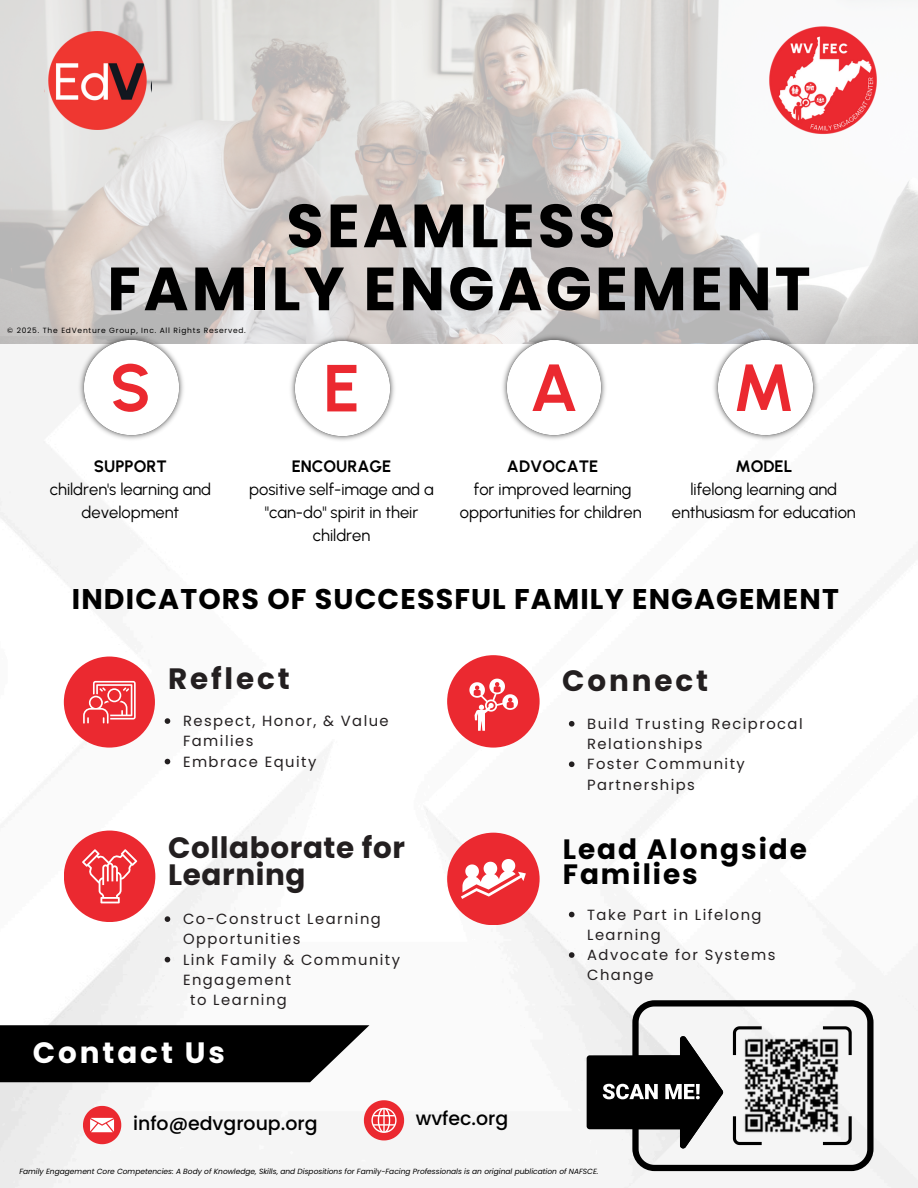
<style>
.page{position:relative;width:918px;height:1188px;background:#fff}
.page>*{position:absolute;margin:0;border:0;box-sizing:border-box;transform-origin:0 0}
.t1{font:700 66.45px "Urbanist";color:#eb2930}
.t2{font:700 60.9px/63px "Poppins";letter-spacing:.05em;color:#000;text-align:center}
.t3{font:700 29.4px/27px "Poppins";letter-spacing:.02em;color:#231f20}
.t4{font:700 29.4px "Poppins";letter-spacing:.1em;color:#231f20}
.t5{font:700 29.4px "Poppins";letter-spacing:.1em;color:#fff}
.t6{font:700 28.5px "Poppins";letter-spacing:.04em;color:#000}
.t7{font:700 27.9px/24.8px "Poppins";letter-spacing:.07em;color:#000}
.t8{font:500 18.9px "Poppins";color:#000}
.t9{font:16.5px/23px "Urbanist";color:#000;text-align:center}
.t10{font:14.7px/20.2px "Poppins";letter-spacing:.1em;color:#231f20}
.t11{font:italic 7.5px "Poppins";color:#000}
.t12{font:7.5px "Poppins";letter-spacing:.1em;color:#000}
.s1{font-weight:700}
</style>
<div class="page">
<img style="left:0;top:343px;width:918px;height:845px">
<img style="left:0;top:0;width:918px;height:343px">
<img style="left:768px;top:26px;width:111px;height:110px">
<img style="left:45px;top:32px;width:107px;height:98px">
<img style="left:77px;top:333px;width:110px;height:110px">
<img style="left:288px;top:333px;width:110px;height:110px">
<img style="left:499px;top:333px;width:110px;height:110px">
<img style="left:710px;top:333px;width:110px;height:110px">
<div style="left:64px;top:657px;width:91px;height:91px;background:#eb2930;border-radius:50%"></div>
<svg style="left:83px;top:681px;width:53px;height:42px"></svg>
<div style="left:447px;top:655px;width:93px;height:93px;background:#eb2930;border-radius:50%"></div>
<svg style="left:469px;top:679px;width:49px;height:52px"></svg>
<div style="left:64px;top:831px;width:91px;height:91px;background:#eb2930;border-radius:50%"></div>
<svg style="left:82px;top:849px;width:55px;height:54px"></svg>
<svg style="left:165px;top:916px;width:5px;height:6px"></svg>
<svg style="left:165px;top:957px;width:5px;height:5px"></svg>
<div style="left:447px;top:833px;width:93px;height:92px;background:#eb2930;border-radius:50%"></div>
<svg style="left:461px;top:859px;width:65px;height:40px"></svg>
<svg style="left:587px;top:1000px;width:287px;height:171px"></svg>
<svg style="left:165px;top:718px;width:5px;height:6px"></svg>
<svg style="left:165px;top:759px;width:5px;height:5px"></svg>
<svg style="left:569px;top:721px;width:6px;height:6px"></svg>
<svg style="left:569px;top:761px;width:6px;height:6px"></svg>
<svg style="left:569px;top:912px;width:6px;height:5px"></svg>
<svg style="left:569px;top:952px;width:6px;height:6px"></svg>
<img style="left:730px;top:1024px;width:124px;height:124px">
<div style="left:0;top:1025px;width:369px;height:57px;background:#000"></div>
<svg style="left:83px;top:1106px;width:38px;height:38px"></svg>
<svg style="left:364px;top:1100px;width:40px;height:40px"></svg>
<p class="t2" style="left:107px;top:194px;width:705px">SEAMLESS<br>FAMILY ENGAGEMENT</p>
<p class="t12" style="left:7px;top:325px;width:240px">© 2025. The EdVenture Group, Inc. All Rights Reserved.</p>
<p class="t1" style="left:110px;top:348px;width:43px">S</p>
<p class="t9" style="left:50px;top:455px;width:163px"><span class="s1">SUPPORT<br></span>children's learning and development</p>
<h1 class="t1" style="left:323px;top:348px;width:38px">E</h1>
<p class="t9" style="left:249px;top:455px;width:186px"><span class="s1">ENCOURAGE<br></span>positive self-image and a "can-do" spirit in their children</p>
<p class="t1" style="left:530px;top:348px;width:50px">A</p>
<p class="t9" style="left:460px;top:455px;width:183px"><span class="s1">ADVOCATE<br></span>for improved learning opportunities for children</p>
<h6 class="t1" style="left:733px;top:348px;width:64px">M</h6>
<p class="t9" style="left:672px;top:455px;width:185px"><span class="s1">MODEL<br></span>lifelong learning and enthusiasm for education</p>
<h4 class="t6" style="left:72px;top:579px;width:769px">INDICATORS OF SUCCESSFUL FAMILY ENGAGEMENT</h4>
<h6 class="t4" style="left:168px;top:658px;width:123px">Reflect</h6>
<h6 class="t10" style="left:183px;top:711px;width:207px">Respect, Honor, &amp; Value<br>Families</h6>
<p class="t10" style="left:183px;top:751px;width:135px">Embrace Equity</p>
<p class="t3" style="left:168px;top:834px;width:239px">Collaborate for<br>Learning</p>
<h6 class="t10" style="left:183px;top:909px;width:199px">Co-Construct Learning<br>Opportunities</h6>
<p class="t10" style="left:183px;top:949px;width:219px">Link Family &amp; Community<br>Engagement</p>
<p class="t10" style="left:190px;top:990px;width:98px">to Learning</p>
<p class="t5" style="left:33px;top:1032px;width:194px">Contact Us</p>
<p class="t8" style="left:133px;top:1110px;width:186px">info@edvgroup.org</p>
<p class="t8" style="left:416px;top:1106px;width:94px">wvfec.org</p>
<h2 class="t4" style="left:562px;top:660px;width:148px">Connect</h2>
<p class="t10" style="left:587px;top:714px;width:217px">Build Trusting Reciprocal<br>Relationships</p>
<p class="t10" style="left:587px;top:754px;width:159px">Foster Community<br>Partnerships</p>
<p class="t7" style="left:563px;top:837px;width:246px">Lead Alongside<br>Families</p>
<p class="t10" style="left:587px;top:904px;width:176px">Take Part in Lifelong<br>Learning</p>
<p class="t10" style="left:587px;top:945px;width:190px">Advocate for Systems<br>Change</p>
<p class="t11" style="left:19px;top:1166px;width:581px">Family Engagement Core Competencies: A Body of Knowledge, Skills, and Dispositions for Family-Facing Professionals is an original publication of NAFSCE.</p>
</div>
